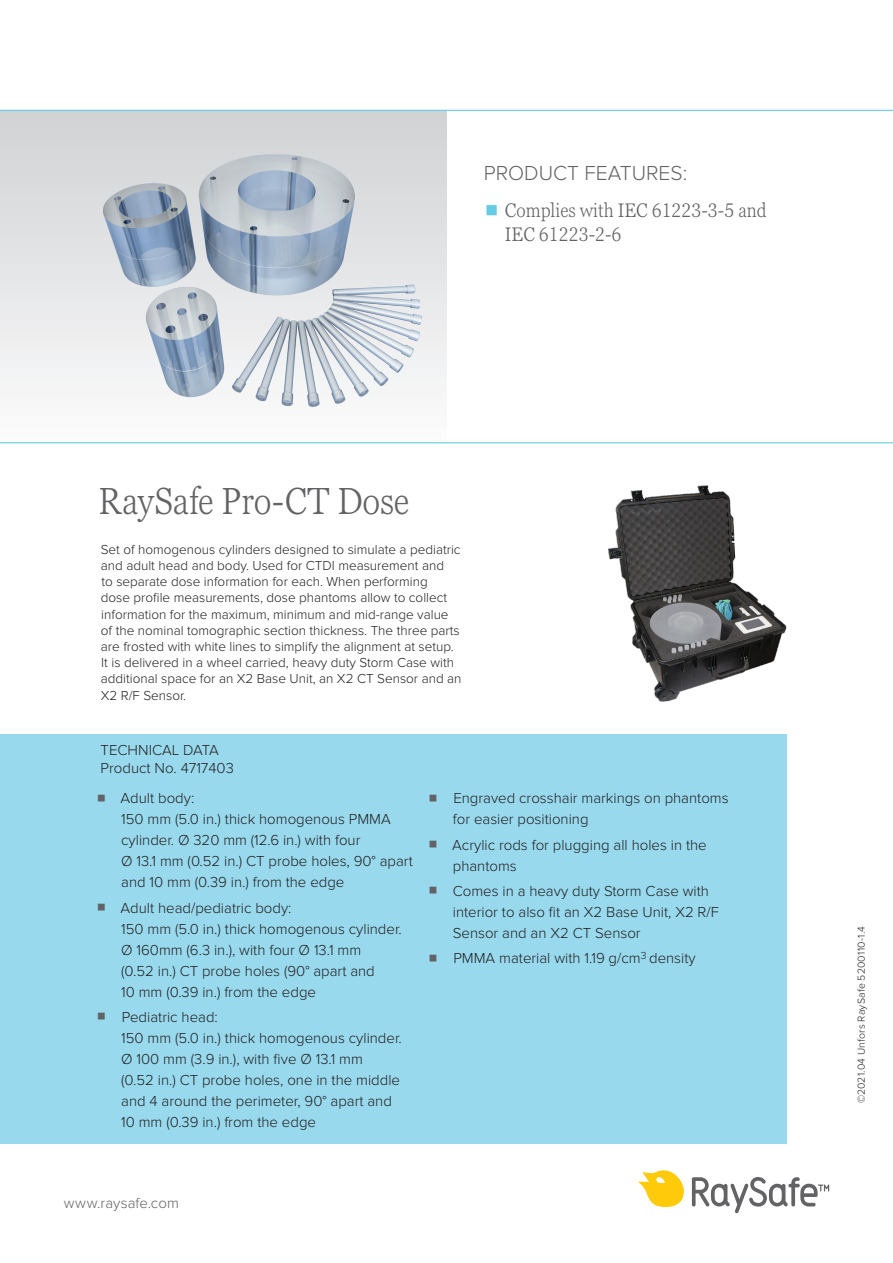
<style>
.page{position:relative;width:893px;height:1263px;background:#fff}
.page>*{position:absolute;margin:0;border:0;box-sizing:border-box;transform-origin:0 0}
.Product_name{font:300 condensed 37.5px "Georgia Pro";letter-spacing:-.005em;color:#636366}
.Medium_Heading{font:300 21px "Proxima Nova";color:#636366}
.t1{font:300 condensed 19.5px/24px "Georgia Pro";color:#636366}
.Data_rubrik{font:300 15px/21px "Proxima Nova";color:#231f20}
.t2{font:300 15px "Proxima Nova";letter-spacing:.005em;color:#636366}
.Bodytext{font:300 13.5px/16.2px "Proxima Nova";color:#231f20}
.t3{font:300 10.5px "Proxima Nova";letter-spacing:.025em;color:#231f20}
.s1{font-size:45px;color:#65cce6}
.s2{font-family:"Georgia Pro";font-stretch:condensed;font-size:30px;color:#636366}
</style>
<div class="page">
<svg style="left:638px;top:1170px;width:191px;height:43px"></svg>
<div style="left:0;top:735px;width:787px;height:409px;background:#98d9ed"></div>
<div style="left:0;top:111px;width:446px;height:331px;background:linear-gradient(to bottom,#d0d2d4,#fbfcfc)"></div>
<img style="left:89px;top:111px;width:347px;height:331px">
<hr style="left:0;top:442px;width:893px;height:1px;background:#65cce6">
<hr style="left:0;top:110px;width:893px;height:1px;background:#65cce6">
<img style="left:608px;top:485px;width:179px;height:217px">
<p class="Medium_Heading" style="left:484px;top:161px;width:205px">PRODUCT FEATURES:</p>
<p class="t1" style="left:505px;top:198px;width:263px;text-indent:-21px"><span class="s1">▪</span> Complies with IEC 61223-3-5 and<br>IEC 61223-2-6</p>
<p class="Product_name" style="left:98px;top:476px;width:313px">RaySafe Pro-CT Dose</p>
<p class="Bodytext" style="left:101px;top:541px;width:362px">Set of homogenous cylinders designed to simulate a pediatric and adult head and body. Used for CTDI measurement and<br>to separate dose information for each. When performing<br>dose profile measurements, dose phantoms allow to collect information for the maximum, minimum and mid-range value of the nominal tomographic section thickness. The three parts are frosted with white lines to simplify the alignment at setup.<br>It is delivered in a wheel carried, heavy duty Storm Case with additional space for an X2 Base Unit, an X2 CT Sensor and an X2 R/F Sensor.</p>
<p class="Data_rubrik" style="left:101px;top:741px;width:135px;line-height:18px">TECHNICAL DATA<br>Product No. 4717403</p>
<p class="Data_rubrik" style="left:121px;top:788px;width:293px;text-indent:-25px"><span class="s2">▪</span> Adult body:<br>150 mm (5.0 in.) thick homogenous PMMA cylinder. Ø 320 mm (12.6 in.) with four<br>Ø 13.1 mm (0.52 in.) CT probe holes, 90° apart and 10 mm (0.39 in.) from the edge</p>
<p class="Data_rubrik" style="left:121px;top:897px;width:282px;text-indent:-25px"><span class="s2">▪</span> Adult head/pediatric body:<br>150 mm (5.0 in.) thick homogenous cylinder.<br>Ø 160mm (6.3 in.), with four Ø 13.1 mm<br>(0.52 in.) CT probe holes (90° apart and<br>10 mm (0.39 in.) from the edge</p>
<p class="Data_rubrik" style="left:121px;top:1007px;width:282px;text-indent:-25px"><span class="s2">▪</span> Pediatric head:<br>150 mm (5.0 in.) thick homogenous cylinder.<br>Ø 100 mm (3.9 in.), with five Ø 13.1 mm<br>(0.52 in.) CT probe holes, one in the middle and 4 around the perimeter, 90° apart and 10 mm (0.39 in.) from the edge</p>
<p class="Data_rubrik" style="left:453px;top:788px;width:277px;text-indent:-25px"><span class="s2">▪</span> Engraved crosshair markings on phantoms for easier positioning</p>
<p class="Data_rubrik" style="left:453px;top:834px;width:255px;text-indent:-25px"><span class="s2">▪</span> Acrylic rods for plugging all holes in the phantoms</p>
<p class="Data_rubrik" style="left:453px;top:881px;width:268px;text-indent:-25px"><span class="s2">▪</span> Comes in a heavy duty Storm Case with interior to also fit an X2 Base Unit, X2 R/F<br>Sensor and an X2 CT Sensor</p>
<p class="Data_rubrik" style="left:428px;top:948px;width:269px"><span class="s2">▪</span> PMMA material with 1.19 g/cm<sup>3</sup> density</p>
<p class="t2" style="left:64px;top:1194px;width:117px">www.raysafe.com</p>
<p class="t3" style="left:855px;top:1103px;width:179px;rotate:-90deg">©2021.04 Unfors RaySafe 5200110-1.4</p>
</div>
